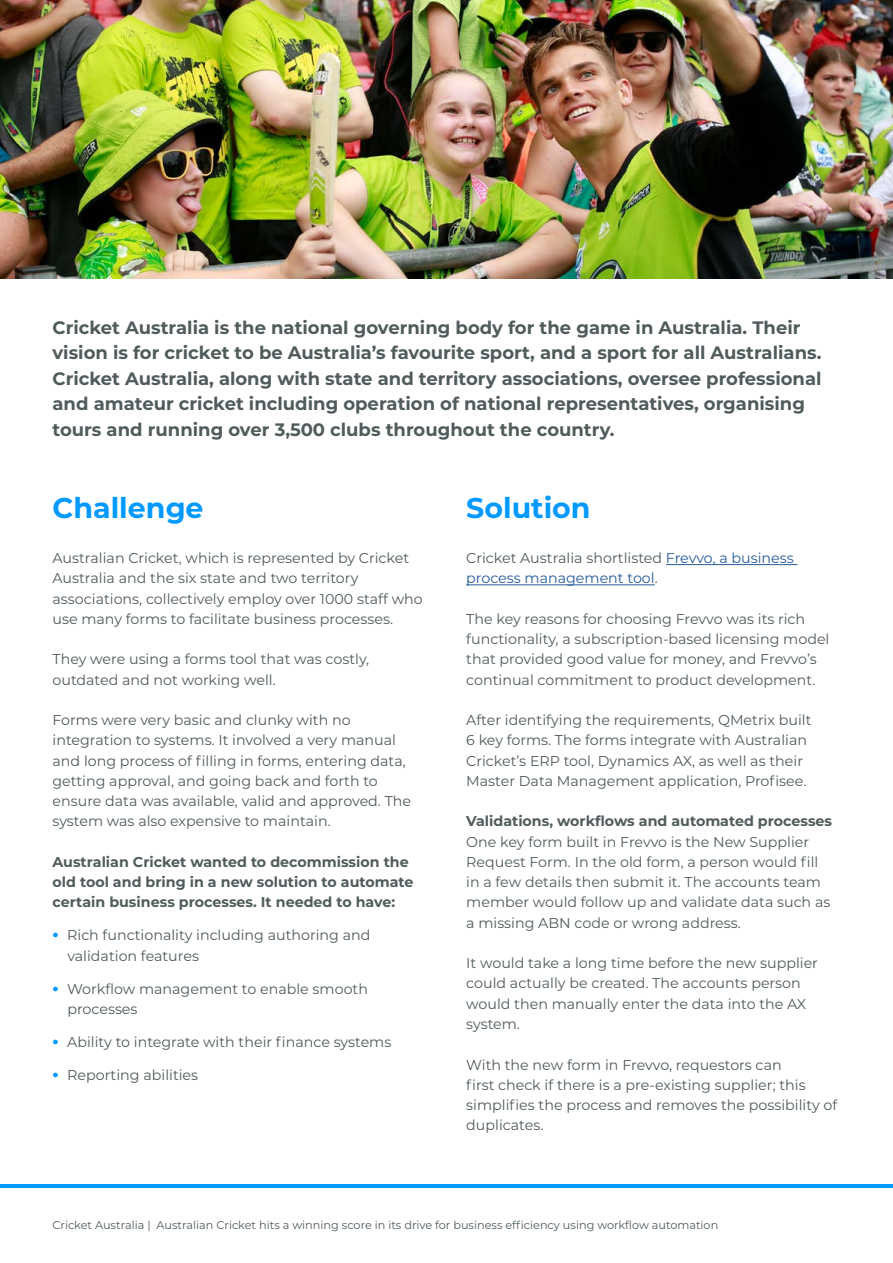
<style>
.page{position:relative;width:893px;height:1263px;background:#fff}
.page>*{position:absolute;margin:0;border:0;box-sizing:border-box;transform-origin:0 0}
.t1{font:700 28.5px "Montserrat";color:#09f}
.t2{font:700 18px/25.5px "Montserrat";color:#505b5c}
.t3{font:14.25px/20.2px "Montserrat";color:#505b5c}
.t4{font:700 14.25px/20.2px "Montserrat";color:#505b5c}
.t5{font:14.25px/20.2px "Montserrat";color:#265b9b}
.t6{font:11.25px "Montserrat";color:#505b5c}
.s1{font-weight:900;color:#09f}
.s2{color:#505b5c}
</style>
<div class="page">
<hr style="left:0;top:1184px;width:893px;height:4px;background:#009aff">
<hr style="left:666px;top:564px;width:132px;height:1px;background:#265b9b">
<hr style="left:466px;top:584px;width:189px;height:1px;background:#265b9b">
<img style="left:0;top:0;width:893px;height:279px">
<p class="t2" style="left:53px;top:316px;width:770px">Cricket Australia is the national governing body for the game in Australia. Their vision is for cricket to be Australia’s favourite sport, and a sport for all Australians.<br>Cricket Australia, along with state and territory associations, oversee professional and amateur cricket including operation of national representatives, organising tours and running over 3,500 clubs throughout the country.</p>
<h1 class="t1" style="left:53px;top:496px;width:153px">Challenge</h1>
<p class="t3" style="left:53px;top:549px;width:372px">Australian Cricket, which is represented by Cricket Australia and the six state and two territory associations, collectively employ over 1000 staff who use many forms to facilitate business processes.</p>
<p class="t3" style="left:53px;top:650px;width:318px">They were using a forms tool that was costly, outdated and not working well.</p>
<p class="t3" style="left:53px;top:711px;width:360px">Forms were very basic and clunky with no integration to systems. It involved a very manual and long process of filling in forms, entering data, getting approval, and going back and forth to ensure data was available, valid and approved. The system was also expensive to maintain.</p>
<p class="t4" style="left:53px;top:853px;width:362px">Australian Cricket wanted to decommission the old tool and bring in a new solution to automate certain business processes. It needed to have:</p>
<p class="t3" style="left:67px;top:926px;width:305px;text-indent:-15px"><span class="s1">•</span> Rich functionality including authoring and validation features</p>
<p class="t3" style="left:67px;top:980px;width:302px;text-indent:-15px"><span class="s1">•</span> Workflow management to enable smooth processes</p>
<p class="t3" style="left:53px;top:1033px;width:340px"><span class="s1">•</span> Ability to integrate with their finance systems</p>
<p class="t3" style="left:53px;top:1066px;width:147px"><span class="s1">•</span> Reporting abilities</p>
<h1 class="t1" style="left:466px;top:496px;width:126px">Solution</h1>
<p class="t5" style="left:466px;top:549px;width:329px"><span class="s2">Cricket Australia shortlisted</span> Frevvo, a business process management tool<span class="s2">.</span></p>
<p class="t3" style="left:466px;top:610px;width:365px">The key reasons for choosing Frevvo was its rich functionality, a subscription-based licensing model that provided good value for money, and Frevvo’s continual commitment to product development.</p>
<p class="t3" style="left:466px;top:711px;width:347px">After identifying the requirements, QMetrix built 6 key forms. The forms integrate with Australian Cricket’s ERP tool, Dynamics AX, as well as their Master Data Management application, Profisee.</p>
<p class="t4" style="left:466px;top:812px;width:367px">Validations, workflows and automated processes</p>
<p class="t3" style="left:466px;top:833px;width:366px">One key form built in Frevvo is the New Supplier Request Form. In the old form, a person would fill in a few details then submit it. The accounts team member would follow up and validate data such as a missing ABN code or wrong address.</p>
<p class="t3" style="left:466px;top:954px;width:353px">It would take a long time before the new supplier could actually be created. The accounts person would then manually enter the data into the AX system.</p>
<p class="t3" style="left:466px;top:1055px;width:372px">With the new form in Frevvo, requestors can<br>first check if there is a pre-existing supplier; this simplifies the process and removes the possibility of duplicates.</p>
<p class="t6" style="left:53px;top:1221px;width:667px">Cricket Australia | Australian Cricket hits a winning score in its drive for business efficiency using workflow automation</p>
</div>
